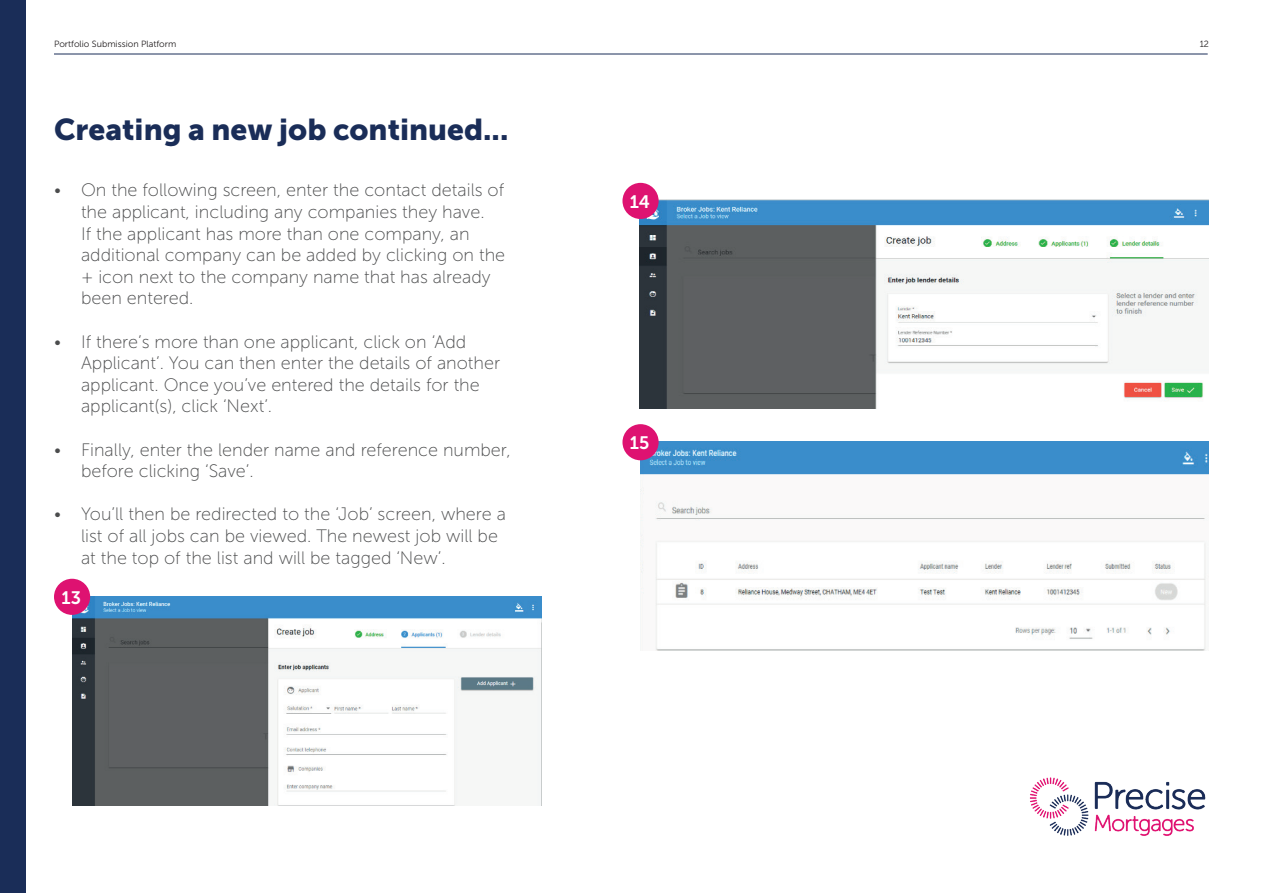
<style>
.page{position:relative;width:1263px;height:893px;background:#fff}
.page>*{position:absolute;margin:0;border:0;box-sizing:border-box;transform-origin:0 0}
.t1{font:30px "Museo Sans 900";color:#1a2d58}
.t2{font:18px/21.6px "Museo Sans 100";color:#4b4c4d}
.t3{font:18px "Museo Sans 700";color:#fff}
.t4{font:9px "Museo Sans 300";color:#231f20}
</style>
<div class="page">
<img style="left:1029px;top:777px;width:177px;height:59px">
<hr style="left:54px;top:54px;width:1154px;height:1px;background:#1a2d58">
<div style="left:0;top:0;width:26px;height:893px;background:#1a2d58"></div>
<img style="left:72px;top:597px;width:469px;height:209px">
<div style="left:54px;top:579px;width:36px;height:36px;background:#de1271;border-radius:50%"></div>
<img style="left:640px;top:199px;width:568px;height:209px">
<div style="left:622px;top:183px;width:37px;height:36px;background:#de1271;border-radius:50%"></div>
<img style="left:640px;top:442px;width:568px;height:209px">
<div style="left:622px;top:424px;width:37px;height:36px;background:#de1271;border-radius:50%"></div>
<p class="t4" style="left:54px;top:39px;width:124px">Portfolio Submission Platform</p>
<p class="t4" style="left:1200px;top:39px;width:11px">12</p>
<h1 class="t1" style="left:54px;top:113px;width:456px">Creating a new job continued...</h1>
<p class="t2" style="left:81px;top:180px;width:426px;text-indent:-27px">• On the following screen, enter the contact details of the applicant, including any companies they have.<br>If the applicant has more than one company, an additional company can be added by clicking on the + icon next to the company name that has already been entered.</p>
<p class="t2" style="left:81px;top:331px;width:421px;text-indent:-27px">• If there’s more than one applicant, click on ‘Add Applicant’. You can then enter the details of another applicant. Once you’ve entered the details for the applicant(s), click ‘Next’.</p>
<p class="t2" style="left:81px;top:439px;width:431px;text-indent:-27px">• Finally, enter the lender name and reference number, before clicking ‘Save’.</p>
<p class="t2" style="left:81px;top:504px;width:426px;text-indent:-27px">• You’ll then be redirected to the ‘Job’ screen, where a list of all jobs can be viewed. The newest job will be at the top of the list and will be tagged ‘New’.</p>
<p class="t3" style="left:61px;top:587px;width:21px">13</p>
<p class="t3" style="left:630px;top:191px;width:22px">14</p>
<p class="t3" style="left:630px;top:433px;width:21px">15</p>
</div>
